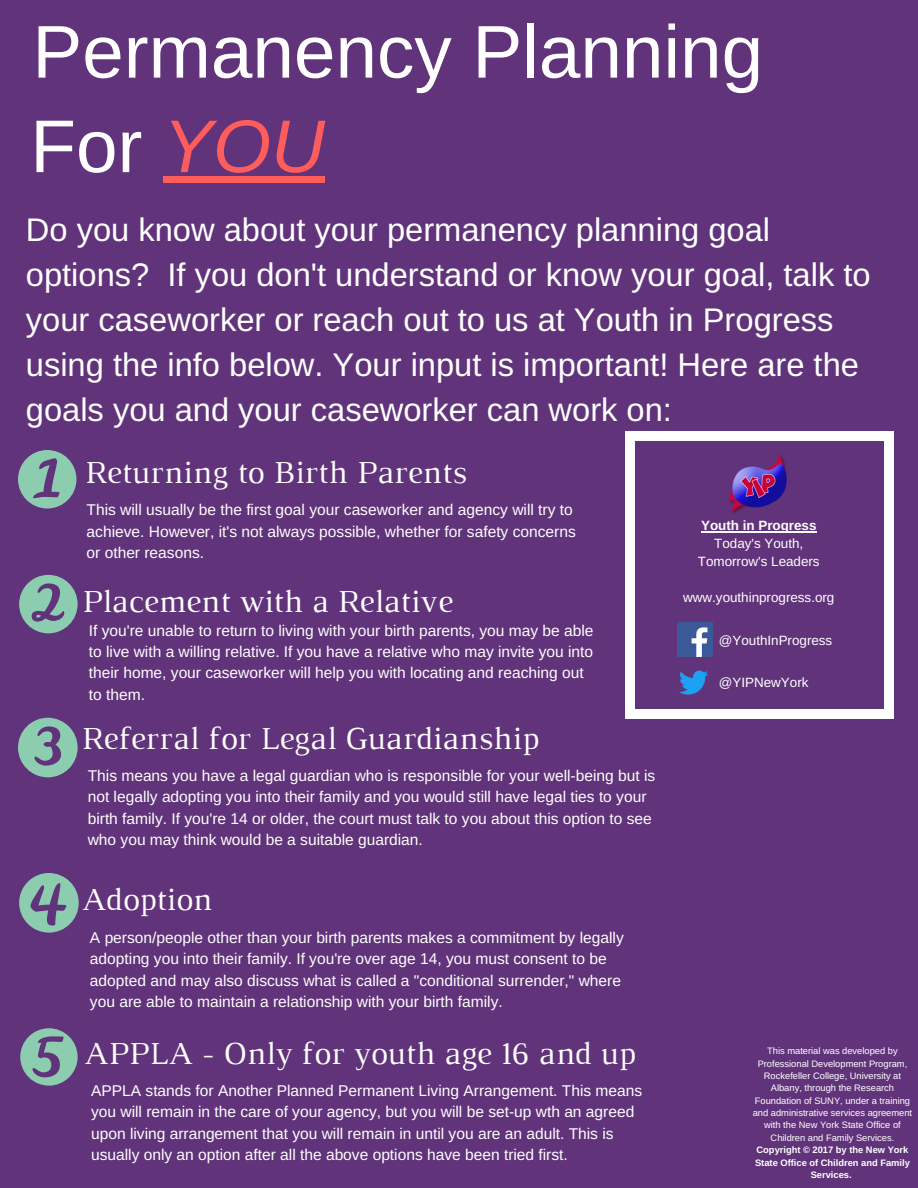
<style>
.page{position:relative;width:918px;height:1188px;background:#61337a}
.page>*{position:absolute;margin:0;border:0;box-sizing:border-box;transform-origin:0 0}
.t1{font:74.7px "Arimo";color:#fff}
.t2{font:32.7px/45px "Arimo";color:#fff}
.t3{font:32.7px "Luthier";color:#fff}
.t4{font:15.6px/21.3px "Arimo";color:#fff}
.t5{font:13.5px/18px "Arimo";color:#fff;text-align:center}
.t6{font:700 13.5px "Arimo";color:#fff}
.t7{font:9.3px/12.3px "Arimo";color:#fff;text-align:center}
.t8{font:700 9.3px/12.3px "Arimo";color:#fff;text-align:center}
.s1{font-style:italic;color:#ff5c5c}
</style>
<div class="page">
<div style="left:163px;top:177px;width:50px;height:6px;background:#ff5c5c"></div>
<div style="left:213px;top:177px;width:58px;height:6px;background:#ff5c5c"></div>
<div style="left:271px;top:177px;width:54px;height:6px;background:#ff5c5c"></div>
<svg style="left:18px;top:450px;width:58px;height:58px"></svg>
<svg style="left:19px;top:575px;width:59px;height:58px"></svg>
<svg style="left:18px;top:718px;width:60px;height:59px"></svg>
<svg style="left:19px;top:873px;width:60px;height:60px"></svg>
<img style="left:728px;top:454px;width:59px;height:60px">
<svg style="left:701px;top:531px;width:116px;height:1px"></svg>
<img style="left:679px;top:670px;width:29px;height:25px">
<img style="left:677px;top:622px;width:35px;height:35px">
<div style="left:884px;top:709px;width:10px;height:9px;background:#fff"></div>
<div style="left:625px;top:441px;width:10px;height:268px;background:#fff"></div>
<div style="left:625px;top:709px;width:10px;height:9px;background:#fff"></div>
<div style="left:884px;top:441px;width:10px;height:268px;background:#fff"></div>
<div style="left:634px;top:709px;width:251px;height:9px;background:#fff"></div>
<div style="left:884px;top:431px;width:10px;height:10px;background:#fff"></div>
<div style="left:625px;top:431px;width:10px;height:10px;background:#fff"></div>
<div style="left:634px;top:431px;width:251px;height:10px;background:#fff"></div>
<svg style="left:20px;top:1028px;width:58px;height:58px"></svg>
<h1 class="t1" style="left:32px;top:10px;width:732px">Permanency Planning</h1>
<h1 class="t1" style="left:30px;top:105px;width:296px">For <span class="s1">YOU</span></h1>
<p class="t2" style="left:26px;top:207px;width:846px">Do you know about your permanency planning goal options? If you don't understand or know your goal, talk to your caseworker or reach out to us at Youth in Progress using the info below. Your input is important! Here are the goals you and your caseworker can work on:</p>
<h2 class="t3" style="left:85px;top:460px;width:383px">Returning to Birth Parents</h2>
<p class="t4" style="left:87px;top:499px;width:491px">This will usually be the first goal your caseworker and agency will try to achieve. However, it's not always possible, whether for safety concerns or other reasons.</p>
<h2 class="t3" style="left:82px;top:589px;width:372px">Placement with a Relative</h2>
<p class="t4" style="left:89px;top:620px;width:506px">If you're unable to return to living with your birth parents, you may be able to live with a willing relative. If you have a relative who may invite you into their home, your caseworker will help you with locating and reaching out to them.</p>
<h2 class="t3" style="left:82px;top:727px;width:458px">Referral for Legal Guardianship</h2>
<p class="t4" style="left:88px;top:765px;width:569px">This means you have a legal guardian who is responsible for your well-being but is not legally adopting you into their family and you would still have legal ties to your birth family. If you're 14 or older, the court must talk to you about this option to see who you may think would be a suitable guardian.</p>
<h2 class="t3" style="left:82px;top:888px;width:132px">Adoption</h2>
<p class="t4" style="left:90px;top:927px;width:535px">A person/people other than your birth parents makes a commitment by legally adopting you into their family. If you're over age 14, you must consent to be adopted and may also discuss what is called a "conditional surrender," where you are able to maintain a relationship with your birth family.</p>
<h2 class="t3" style="left:84px;top:1042px;width:553px">APPLA - Only for youth age 16 and up</h2>
<p class="t4" style="left:91px;top:1080px;width:553px">APPLA stands for Another Planned Permanent Living Arrangement. This means you will remain in the care of your agency, but you will be set-up wth an agreed upon living arrangement that you will remain in until you are an adult. This is usually only an option after all the above options have been tried first.</p>
<p class="t6" style="left:701px;top:518px;width:117px">Youth in Progress</p>
<p class="t5" style="left:698px;top:534px;width:123px">Today's Youth,<br>Tomorrow's Leaders</p>
<p class="t5" style="left:683px;top:588px;width:153px">www.youthinprogress.org</p>
<p class="t5" style="left:719px;top:631px;width:115px">@YouthInProgress</p>
<p class="t5" style="left:719px;top:674px;width:91px">@YIPNewYork</p>
<p class="t7" style="left:753px;top:1045px;width:161px">This material was developed by Professional Development Program, Rockefeller College, University at Albany, through the Research Foundation of SUNY, under a training and administrative services agreement with the New York State Office of Children and Family Services.</p>
<p class="t8" style="left:755px;top:1144px;width:156px">Copyright © 2017 by the New York<br>State Office of Children and Family<br>Services.</p>
</div>
